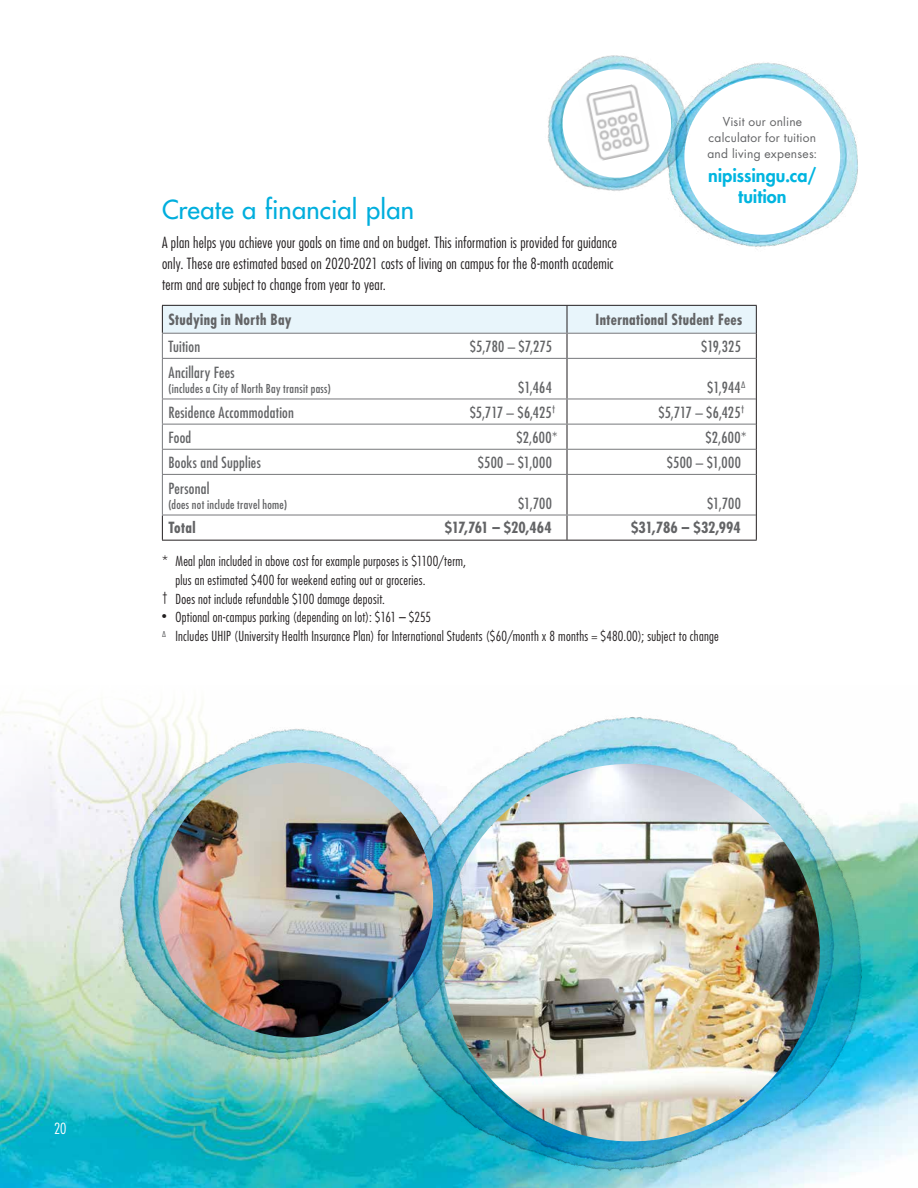
<style>
.page{position:relative;width:918px;height:1188px;background:#fff}
.page>*{position:absolute;margin:0;border:0;box-sizing:border-box;transform-origin:0 0}
.t1{font:500 25.5px "Futura Std";letter-spacing:.01em;color:#00aedd}
.Paragraph_space_afte{font:800 18px/21px "Futura Std";letter-spacing:-.005em;color:#00b5e0;text-align:center}
.Paragraph_space_afte-2{font:300 condensed 15px/21px "Futura Std";letter-spacing:.015em;color:#231f20}
.Chart_Text_65__no_sp{font:condensed 15px "Futura Std";letter-spacing:.015em;color:#636466}
.Paragraph_space_afte-3{font:700 condensed 15px "Futura Std";letter-spacing:.02em;color:#636466}
.Chart_Text_65__no_sp-2{font:700 condensed 15px "Futura Std";color:#636466}
.Chart_Text_65__no_sp-3{font:700 condensed 15px "Futura Std";letter-spacing:-.025em;color:#636466}
.Paragraph_No_space{font:300 condensed 15px "Futura Std";color:#fff}
.Paragraph_space_afte-4{font:300 condensed 13.5px/18.8px "Futura Std";letter-spacing:.02em;color:#231f20}
.Chart_Text_65__no_sp-4{font:condensed 12px "Futura Std";letter-spacing:.025em;color:#636466}
.Paragraph_space_afte-5{font:12px/15.8px "Futura Std";letter-spacing:.02em;color:#636466;text-align:center}
.s1{font-size:14.25px}
</style>
<div class="page">
<img style="left:0;top:304px;width:918px;height:884px">
<hr style="left:567px;top:359px;width:1px;height:40px;background:#231f20">
<hr style="left:756px;top:358px;width:1px;height:41px;background:#231f20">
<svg style="left:567px;top:400px;width:1px;height:74px"></svg>
<svg style="left:756px;top:399px;width:1px;height:75px"></svg>
<hr style="left:567px;top:475px;width:1px;height:40px;background:#231f20">
<hr style="left:756px;top:474px;width:1px;height:41px;background:#231f20">
<svg style="left:162px;top:516px;width:1px;height:24px"></svg>
<svg style="left:567px;top:516px;width:1px;height:24px"></svg>
<svg style="left:756px;top:515px;width:1px;height:25px"></svg>
<hr style="left:162px;top:540px;width:216px;height:1px;background:#231f20">
<hr style="left:378px;top:540px;width:189px;height:1px;background:#231f20">
<hr style="left:567px;top:540px;width:190px;height:1px;background:#231f20">
<svg style="left:162px;top:305px;width:595px;height:53px"></svg>
<hr style="left:378px;top:333px;width:189px;height:1px;background:#77787b">
<hr style="left:567px;top:333px;width:189px;height:1px;background:#77787b">
<hr style="left:162px;top:358px;width:216px;height:1px;background:#77787b">
<hr style="left:162px;top:359px;width:1px;height:40px;background:#77787b">
<hr style="left:378px;top:358px;width:189px;height:1px;background:#77787b">
<hr style="left:567px;top:358px;width:189px;height:1px;background:#77787b">
<hr style="left:162px;top:399px;width:216px;height:1px;background:#77787b">
<hr style="left:378px;top:399px;width:189px;height:1px;background:#77787b">
<hr style="left:567px;top:399px;width:189px;height:1px;background:#77787b">
<hr style="left:162px;top:424px;width:216px;height:1px;background:#77787b">
<hr style="left:378px;top:424px;width:189px;height:1px;background:#77787b">
<hr style="left:567px;top:424px;width:189px;height:1px;background:#77787b">
<hr style="left:162px;top:449px;width:216px;height:1px;background:#77787b">
<svg style="left:162px;top:399px;width:1px;height:75px"></svg>
<hr style="left:378px;top:449px;width:189px;height:1px;background:#77787b">
<hr style="left:567px;top:449px;width:189px;height:1px;background:#77787b">
<hr style="left:162px;top:474px;width:216px;height:1px;background:#77787b">
<hr style="left:162px;top:475px;width:1px;height:40px;background:#77787b">
<hr style="left:378px;top:474px;width:189px;height:1px;background:#77787b">
<hr style="left:567px;top:474px;width:189px;height:1px;background:#77787b">
<hr style="left:162px;top:515px;width:216px;height:1px;background:#77787b">
<hr style="left:378px;top:515px;width:189px;height:1px;background:#77787b">
<hr style="left:567px;top:515px;width:189px;height:1px;background:#77787b">
<img style="left:680px;top:62px;width:178px;height:185px">
<div style="left:684px;top:78px;width:156px;height:157px;background:#fff;border-radius:50%"></div>
<img style="left:367px;top:694px;width:508px;height:494px">
<img style="left:442px;top:764px;width:378px;height:377px;border-radius:189px">
<img style="left:104px;top:712px;width:369px;height:369px">
<img style="left:158px;top:763px;width:275px;height:275px;border-radius:137px">
<img style="left:548px;top:55px;width:156px;height:156px">
<svg style="left:558px;top:64px;width:118px;height:119px"></svg>
<img style="left:578px;top:82px;width:81px;height:81px">
<p class="Paragraph_space_afte-5" style="left:708px;top:114px;width:111px">Visit our online calculator for tuition and living expenses:</p>
<p class="Paragraph_space_afte" style="left:708px;top:165px;width:110px">nipissingu.ca/ tuition</p>
<h2 class="t1" style="left:162px;top:193px;width:254px">Create a financial plan</h2>
<p class="Paragraph_space_afte-2" style="left:162px;top:232px;width:457px">A plan helps you achieve your goals on time and on budget. This information is provided for guidance only. These are estimated based on 2020-2021 costs of living on campus for the 8-month academic term and are subject to change from year to year.</p>
<p class="Paragraph_space_afte-3" style="left:168px;top:311px;width:125px">Studying in North Bay</p>
<p class="Paragraph_space_afte-3" style="left:596px;top:311px;width:148px">International Student Fees</p>
<p class="Chart_Text_65__no_sp" style="left:168px;top:338px;width:33px">Tuition</p>
<p class="Chart_Text_65__no_sp" style="left:470px;top:338px;width:83px">$5,780 – $7,275</p>
<p class="Chart_Text_65__no_sp" style="left:701px;top:338px;width:41px">$19,325</p>
<p class="Chart_Text_65__no_sp" style="left:168px;top:363px;width:68px">Ancillary Fees</p>
<p class="Chart_Text_65__no_sp-4" style="left:168px;top:381px;width:164px">(includes a City of North Bay transit pass)</p>
<p class="Chart_Text_65__no_sp" style="left:518px;top:378px;width:35px">$1,464</p>
<p class="Chart_Text_65__no_sp" style="left:707px;top:378px;width:40px">$1,944<sup>∆</sup></p>
<p class="Chart_Text_65__no_sp" style="left:168px;top:404px;width:127px">Residence Accommodation</p>
<p class="Chart_Text_65__no_sp" style="left:470px;top:404px;width:87px">$5,717 – $6,425<sup>†</sup></p>
<p class="Chart_Text_65__no_sp" style="left:658px;top:404px;width:87px">$5,717 – $6,425<sup>†</sup></p>
<p class="Chart_Text_65__no_sp" style="left:168px;top:429px;width:24px">Food</p>
<p class="Chart_Text_65__no_sp" style="left:516px;top:429px;width:42px">$2,600*</p>
<p class="Chart_Text_65__no_sp" style="left:705px;top:429px;width:42px">$2,600*</p>
<p class="Chart_Text_65__no_sp" style="left:168px;top:454px;width:94px">Books and Supplies</p>
<p class="Chart_Text_65__no_sp" style="left:478px;top:454px;width:75px">$500 – $1,000</p>
<p class="Chart_Text_65__no_sp" style="left:667px;top:454px;width:75px">$500 – $1,000</p>
<p class="Chart_Text_65__no_sp" style="left:168px;top:479px;width:43px">Personal</p>
<p class="Chart_Text_65__no_sp-4" style="left:168px;top:497px;width:120px">(does not include travel home)</p>
<p class="Chart_Text_65__no_sp" style="left:518px;top:494px;width:35px">$1,700</p>
<p class="Chart_Text_65__no_sp" style="left:707px;top:494px;width:35px">$1,700</p>
<p class="Chart_Text_65__no_sp-2" style="left:168px;top:519px;width:29px">Total</p>
<p class="Chart_Text_65__no_sp-3" style="left:445px;top:519px;width:108px">$17,761 – $20,464</p>
<p class="Chart_Text_65__no_sp-2" style="left:631px;top:519px;width:111px">$31,786 – $32,994</p>
<p class="Paragraph_space_afte-4" style="left:176px;top:552px;width:292px;text-indent:-14px"><span class="s1">*</span> Meal plan included in above cost for example purposes is $1100/term, plus an estimated $400 for weekend eating out or groceries.</p>
<p class="Paragraph_space_afte-4" style="left:162px;top:589px;width:223px">† Does not include refundable $100 damage deposit.</p>
<p class="Paragraph_space_afte-4" style="left:162px;top:608px;width:271px"><sup>•</sup> Optional on-campus parking (depending on lot): $161 – $255</p>
<p class="Paragraph_space_afte-4" style="left:162px;top:627px;width:558px"><sup>∆</sup> Includes UHIP (University Health Insurance Plan) for International Students ($60/month x 8 months = $480.00); subject to change</p>
<p class="Paragraph_No_space" style="left:54px;top:1120px;width:14px">20</p>
</div>
